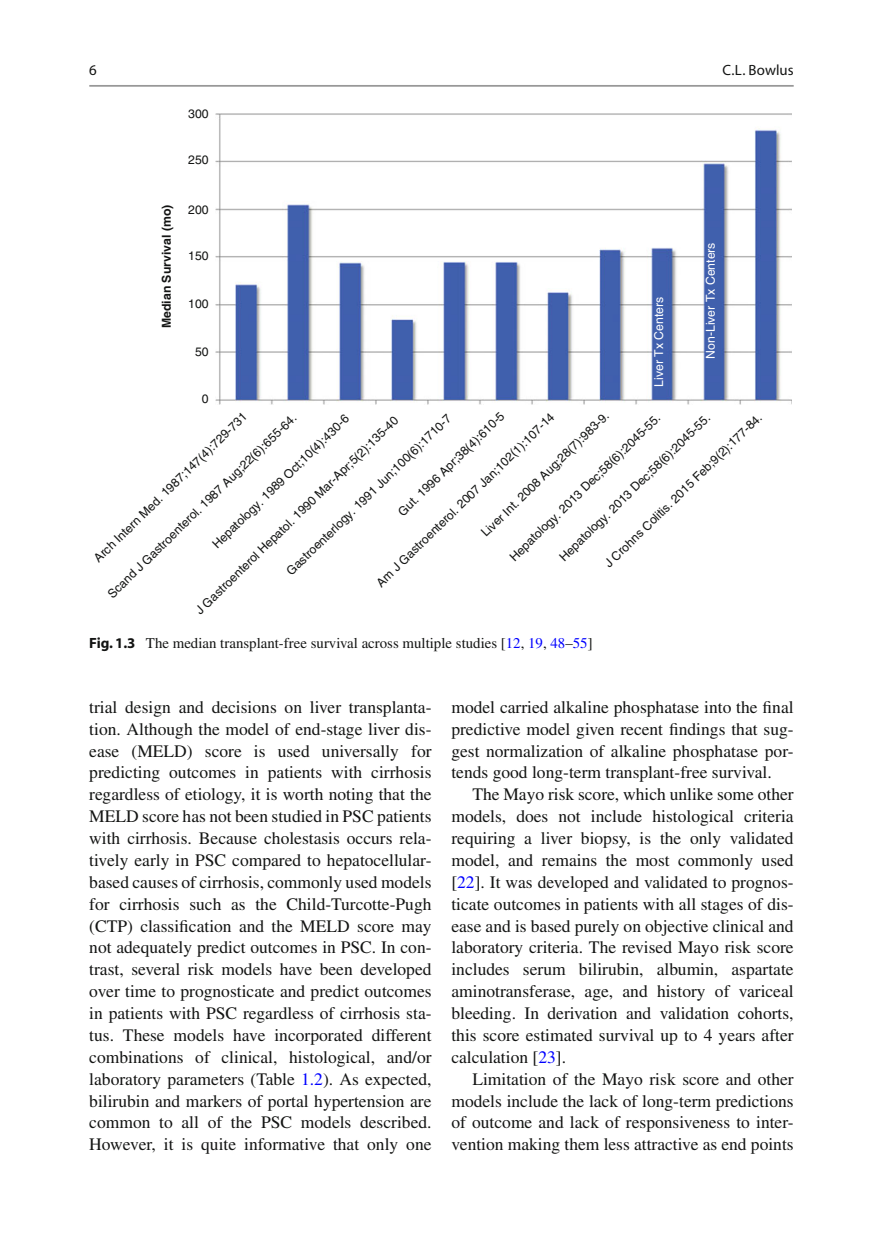
<style>
.page{position:relative;width:883px;height:1260px;background:#fff}
.page>*{position:absolute;margin:0;border:0;box-sizing:border-box;transform-origin:0 0}
.t1{font:17.5px/21.9px "Ccdpgc Times";color:#131413;text-align:justify}
.t2{font:14.88px "Ccdpgc Times";color:#131413}
.t3{font:14.88px "Qjvwsh Myriad";letter-spacing:.005em;color:#131413}
.t4{font:12.25px "Hvnyfy Helvetica";color:#131413}
.t5{font:12.25px "Hvnyfy Helvetica";color:#fff}
.t6{font:700 12.25px "Gjswsq Helvetica";color:#131413}
.s1{font-family:"Ynjrmp Myriad";font-weight:700}
.s2{color:#00f}
</style>
<div class="page">
<img style="left:216px;top:113px;width:575px;height:291px">
<hr style="left:89px;top:85px;width:705px;height:2px;background:#989898">
<p class="t3" style="left:89px;top:64px;width:9px">6</p>
<p class="t4" style="left:188px;top:109px;width:22px">300</p>
<p class="t4" style="left:188px;top:155px;width:22px">250</p>
<p class="t3" style="left:723px;top:64px;width:73px">C.L. Bowlus</p>
<p class="t4" style="left:188px;top:205px;width:22px">200</p>
<p class="t6" style="left:162px;top:328px;width:125px;rotate:-90deg">Median Survival (mo)</p>
<p class="t5" style="left:706px;top:359px;width:118px;rotate:-90deg">Non-Liver Tx Centers</p>
<p class="t4" style="left:188px;top:252px;width:22px">150</p>
<p class="t4" style="left:188px;top:299px;width:22px">100</p>
<p class="t4" style="left:195px;top:347px;width:15px">50</p>
<p class="t4" style="left:202px;top:394px;width:8px">0</p>
<p class="t4" style="left:92px;top:556px;width:210px;rotate:-44deg">Arch Intern Med. 1987;147(4):729-731</p>
<p class="t5" style="left:654px;top:387px;width:91px;rotate:-90deg">Liver Tx Centers</p>
<p class="t4" style="left:397px;top:510px;width:144px;rotate:-44deg">Gut. 1996 Apr;38(4):610-5</p>
<p class="t4" style="left:375px;top:581px;width:245px;rotate:-44deg">Am J Gastroenterol. 2007 Jan;102(1):107-14</p>
<p class="t4" style="left:480px;top:531px;width:174px;rotate:-44deg">Liver Int. 2008 Aug;28(7):983-9.</p>
<p class="t4" style="left:285px;top:569px;width:226px;rotate:-44deg">Gastroenterlogy. 1991 Jun;100(6):1710-7</p>
<p class="t4" style="left:211px;top:542px;width:187px;rotate:-44deg">Hepatology. 1989 Oct;10(4):430-6</p>
<p class="t4" style="left:603px;top:562px;width:216px;rotate:-44deg">J Crohns Colitis. 2015 Feb;9(2):177-84.</p>
<p class="t4" style="left:106px;top:592px;width:260px;rotate:-44deg">Scand J Gastroenterol. 1987 Aug;22(6):655-64.</p>
<p class="t4" style="left:194px;top:608px;width:279px;rotate:-44deg">J Gastroenterol Hepatol. 1990 Mar-Apr;5(2):135-40</p>
<p class="t4" style="left:508px;top:555px;width:206px;rotate:-44deg">Hepatology. 2013 Dec;58(6):2045-55.</p>
<p class="t4" style="left:558px;top:555px;width:206px;rotate:-44deg">Hepatology. 2013 Dec;58(6):2045-55.</p>
<p class="t2" style="left:89px;top:638px;width:505px"><span class="s1">Fig. 1.3</span> The median transplant-free survival across multiple studies [ <span class="s2">12</span> , <span class="s2">19</span> , <span class="s2">48</span> – <span class="s2">55</span> ]</p>
<p class="t1" style="left:89px;top:698px;width:344px">trial design and decisions on liver transplanta&shy;tion. Although the model of end-stage liver dis&shy;ease (MELD) score is used universally for predicting outcomes in patients with cirrhosis regardless of etiology, it is worth noting that the MELD score has not been studied in PSC patients with cirrhosis. Because cholestasis occurs rela&shy;tively early in PSC compared to hepatocellular&shy;based causes of cirrhosis, commonly used models for cirrhosis such as the Child-Turcotte-Pugh (CTP) classification and the MELD score may not adequately predict outcomes in PSC. In con&shy;trast, several risk models have been developed over time to prognosticate and predict outcomes in patients with PSC regardless of cirrhosis sta&shy;tus. These models have incorporated different combinations of clinical, histological, and/or laboratory parameters (Table <span class="s2">1.2</span> ). As expected, bilirubin and markers of portal hypertension are common to all of the PSC models described.<br>However, it is quite informative that only one</p>
<p class="t1" style="left:451px;top:698px;width:344px">model carried alkaline phosphatase into the final predictive model given recent findings that sug&shy;gest normalization of alkaline phosphatase por&shy;tends good long-term transplant-free survival.</p>
<p class="t1" style="left:451px;top:785px;width:344px;text-indent:21px">The Mayo risk score, which unlike some other models, does not include histological criteria requiring a liver biopsy, is the only validated model, and remains the most commonly used [ <span class="s2">22</span> ]. It was developed and validated to prognos&shy;ticate outcomes in patients with all stages of dis&shy;ease and is based purely on objective clinical and laboratory criteria. The revised Mayo risk score includes serum bilirubin, albumin, aspartate aminotransferase, age, and history of variceal bleeding. In derivation and validation cohorts, this score estimated survival up to 4 years after calculation [ <span class="s2">23</span> ].</p>
<p class="t1" style="left:451px;top:1070px;width:344px;text-indent:21px">Limitation of the Mayo risk score and other models include the lack of long-term predictions of outcome and lack of responsiveness to inter&shy;vention making them less attractive as end points</p>
</div>
